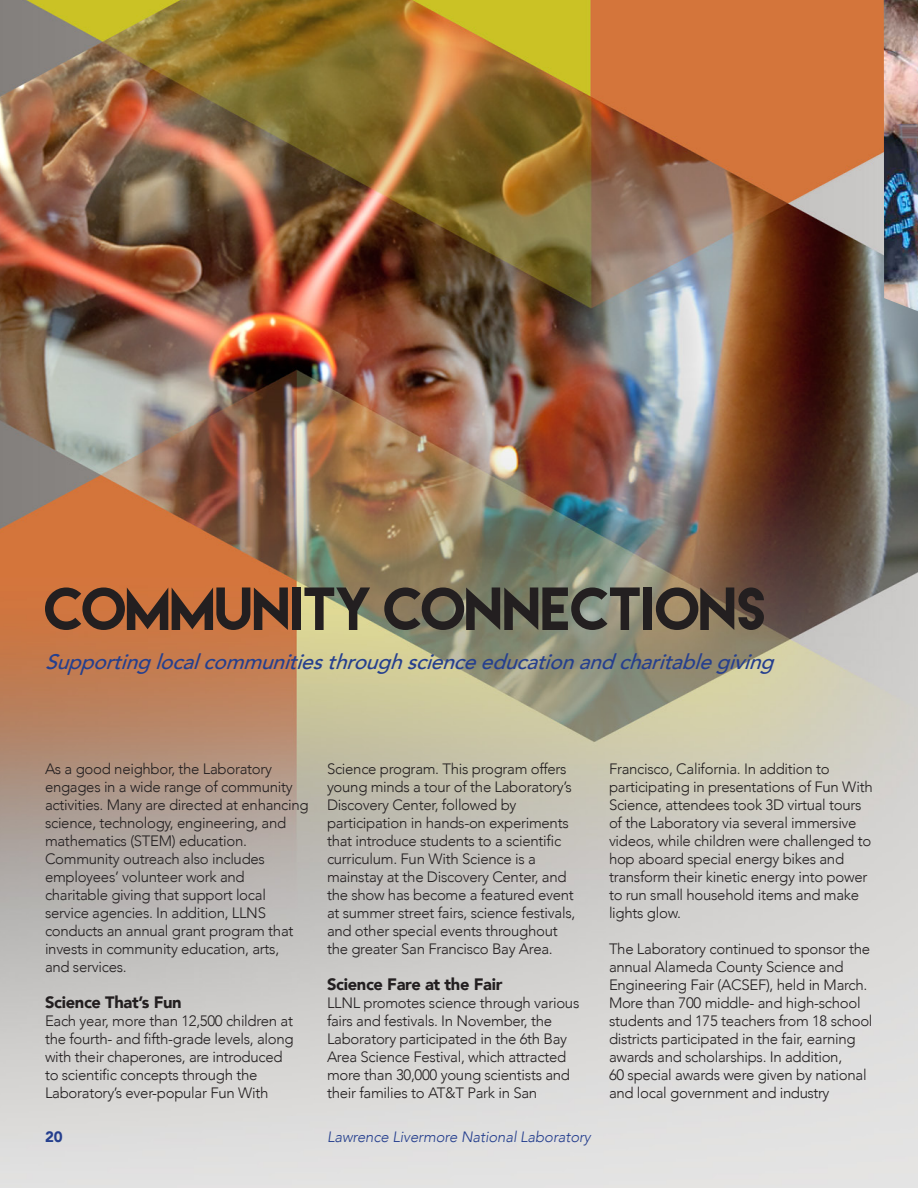
<style>
.page{position:relative;width:918px;height:1188px;background:#fff}
.page>*{position:absolute;margin:0;border:0;box-sizing:border-box;transform-origin:0 0}
.Text{font:54px "Lemon Milk";letter-spacing:-.01em;color:#231f20}
.Text-2{font:italic 500 21px "Avenir";letter-spacing:-.01em;color:#253f8e}
.Text-3{font:900 16.5px "Avenir";letter-spacing:-.02em;color:#231f20}
.Text-4{font:300 15px/18px "Avenir";letter-spacing:-.02em;color:#231f20}
.Text-5{font:italic 300 15px "Avenir";letter-spacing:-.01em;color:#253f8e}
.Text-6{font:900 15px "Avenir";color:#253f8e}
</style>
<div class="page">
<img style="left:0;top:0;width:918px;height:1188px">
<img style="left:884px;top:0;width:34px;height:311px">
<p class="Text" style="left:45px;top:581px;width:724px">COMMUNITY CONNECTIONS</p>
<p class="Text-2" style="left:45px;top:649px;width:734px">Supporting local communities through science education and charitable giving</p>
<p class="Text-4" style="left:45px;top:760px;width:265px">As a good neighbor, the Laboratory engages in a wide range of community activities. Many are directed at enhancing science, technology, engineering, and mathematics (STEM) education.<br>Community outreach also includes employees’ volunteer work and charitable giving that support local service agencies. In addition, LLNS conducts an annual grant program that invests in community education, arts,<br>and services.</p>
<p class="Text-3" style="left:45px;top:988px;width:138px">Science That’s Fun</p>
<p class="Text-4" style="left:45px;top:1012px;width:250px">Each year, more than 12,500 children at the fourth- and fifth-grade levels, along with their chaperones, are introduced to scientific concepts through the Laboratory’s ever-popular Fun With</p>
<p class="Text-4" style="left:327px;top:760px;width:250px">Science program. This program offers young minds a tour of the Laboratory’s Discovery Center, followed by participation in hands-on experiments that introduce students to a scientific curriculum. Fun With Science is a mainstay at the Discovery Center, and the show has become a featured event at summer street fairs, science festivals, and other special events throughout the greater San Francisco Bay Area.</p>
<p class="Text-3" style="left:327px;top:970px;width:177px">Science Fare at the Fair</p>
<p class="Text-4" style="left:327px;top:994px;width:254px">LLNL promotes science through various fairs and festivals. In November, the Laboratory participated in the 6th Bay Area Science Festival, which attracted more than 30,000 young scientists and their families to AT&amp;T Park in San</p>
<p class="Text-6" style="left:45px;top:1123px;width:19px">20</p>
<p class="Text-5" style="left:327px;top:1127px;width:265px">Lawrence Livermore National Laboratory</p>
<p class="Text-4" style="left:609px;top:760px;width:265px">Francisco, California. In addition to participating in presentations of Fun With Science, attendees took 3D virtual tours of the Laboratory via several immersive videos, while children were challenged to hop aboard special energy bikes and transform their kinetic energy into power to run small household items and make lights glow.</p>
<p class="Text-4" style="left:609px;top:940px;width:265px">The Laboratory continued to sponsor the annual Alameda County Science and Engineering Fair (ACSEF), held in March.<br>More than 700 middle- and high-school students and 175 teachers from 18 school districts participated in the fair, earning awards and scholarships. In addition,<br>60 special awards were given by national and local government and industry</p>
</div>
